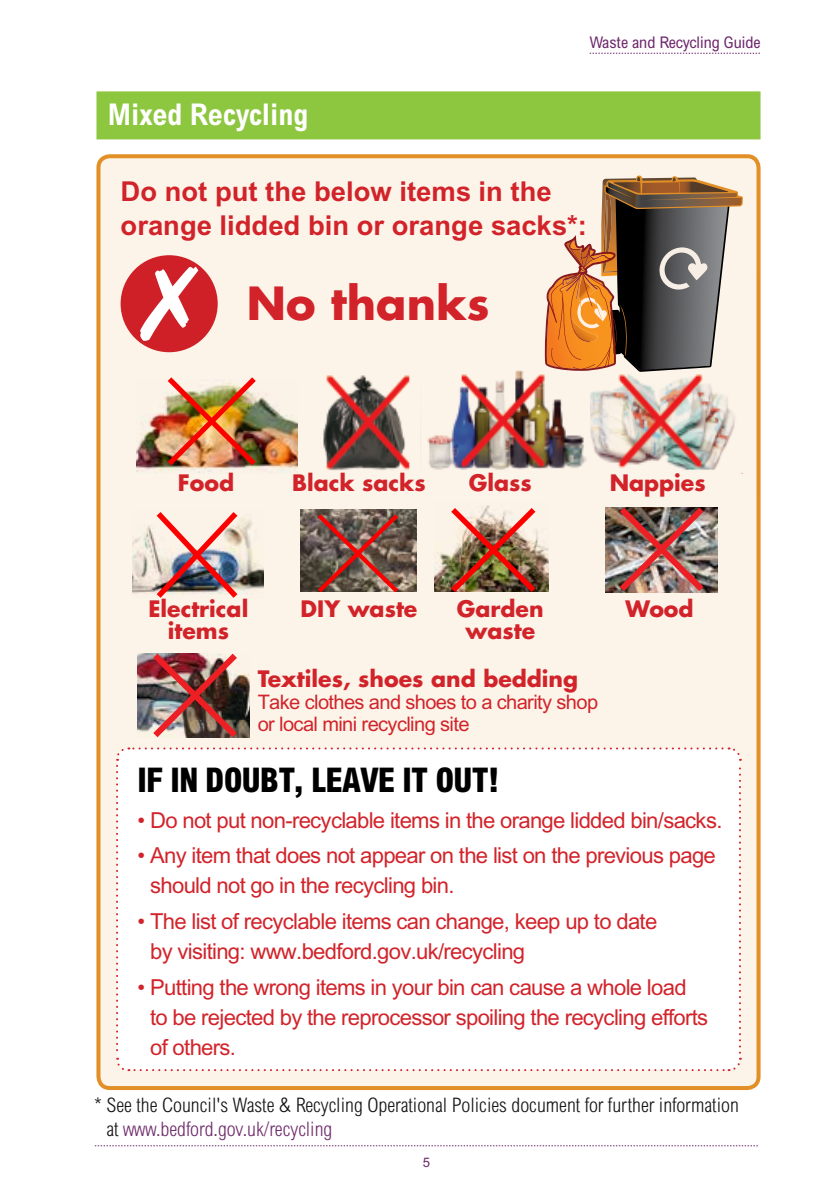
<style>
.page{position:relative;width:840px;height:1191px;background:#fff}
.page>*{position:absolute;margin:0;border:0;box-sizing:border-box;transform-origin:0 0}
.t1{font:700 44.4px "Futura";color:#d2232a}
.t2{font:800 condensed 34px "Arial";letter-spacing:-.02em;color:#000}
.t3{font:700 condensed 30px "Arial";color:#fff}
.t4{font:700 27.4px/34px "Arial";color:#d2232a}
.t5{font:22px/30px "Arial";letter-spacing:-.03em;color:#d2232a}
.t6{font:700 22px/22px "Futura";color:#d2232a;text-align:center}
.t7{font:300 condensed 20px/24px "Arial";color:#141414}
.t8{font:20px/22px "Arial";letter-spacing:-.03em;color:#d2232a}
.t9{font:condensed 16px "Arial";color:#6d276a}
.t10{font:13.2px "Arial";color:#6d276a}
.s1{color:#6f2b6b}
</style>
<div class="page">
<svg style="left:95px;top:1145px;width:662px;height:1px"></svg>
<svg style="left:589px;top:53px;width:170px;height:1px"></svg>
<div style="left:98px;top:156px;width:660px;height:931px;background:#fcf4e9;border-radius:11px"></div>
<img style="left:605px;top:508px;width:112px;height:84px">
<div style="left:96px;top:154px;width:664px;height:936px;border:4px solid #e28f26;border-radius:11px"></div>
<div style="left:120px;top:255px;width:97px;height:97px;background:#cf2027;border-radius:50%"></div>
<svg style="left:140px;top:266px;width:58px;height:75px"></svg>
<svg style="left:544px;top:175px;width:198px;height:196px"></svg>
<div style="left:96px;top:91px;width:664px;height:48px;background:#8dc63f"></div>
<img style="left:136px;top:393px;width:161px;height:80px">
<img style="left:590px;top:371px;width:152px;height:103px">
<img style="left:323px;top:366px;width:266px;height:104px">
<img style="left:162px;top:377px;width:99px;height:94px">
<img style="left:300px;top:509px;width:116px;height:82px">
<img style="left:313px;top:510px;width:89px;height:81px">
<img style="left:434px;top:540px;width:114px;height:51px">
<img style="left:445px;top:505px;width:96px;height:86px">
<img style="left:133px;top:517px;width:130px;height:77px">
<img style="left:151px;top:512px;width:92px;height:86px">
<img style="left:613px;top:507px;width:96px;height:86px">
<svg style="left:116px;top:653px;width:625px;height:419px"></svg>
<h3 class="t3" style="left:108px;top:97px;width:202px">Mixed Recycling</h3>
<p class="t9" style="left:589px;top:33px;width:172px">Waste and Recycling Guide</p>
<p class="t4" style="left:120px;top:174px;width:467px">Do not put the below items in the orange lidded bin or orange sacks*:</p>
<h1 class="t1" style="left:247px;top:274px;width:244px">No thanks</h1>
<p class="t6" style="left:178px;top:472px;width:58px">Food</p>
<p class="t6" style="left:292px;top:472px;width:135px">Black sacks</p>
<p class="t6" style="left:468px;top:472px;width:64px">Glass</p>
<p class="t6" style="left:609px;top:472px;width:97px">Nappies</p>
<p class="t6" style="left:148px;top:597px;width:101px">Electrical items</p>
<p class="t6" style="left:300px;top:597px;width:118px">DIY waste</p>
<p class="t6" style="left:456px;top:597px;width:88px">Garden waste</p>
<p class="t6" style="left:257px;top:667px;width:322px">Textiles, shoes and bedding</p>
<p class="t8" style="left:257px;top:690px;width:342px">Take clothes and shoes to a charity shop or local mini recycling site</p>
<p class="t6" style="left:625px;top:597px;width:69px">Wood</p>
<h2 class="t2" style="left:137px;top:759px;width:363px">IF IN DOUBT, LEAVE IT OUT!</h2>
<p class="t5" style="left:137px;top:805px;width:586px">• Do not put non-recyclable items in the orange lidded bin/sacks.</p>
<p class="t5" style="left:150px;top:840px;width:567px;text-indent:-12px">• Any item that does not appear on the list on the previous page should not go in the recycling bin.</p>
<p class="t5" style="left:150px;top:906px;width:508px;text-indent:-12px">• The list of recyclable items can change, keep up to date by visiting: www.bedford.gov.uk/recycling</p>
<p class="t5" style="left:150px;top:972px;width:559px;text-indent:-12px">• Putting the wrong items in your bin can cause a whole load to be rejected by the reprocessor spoiling the recycling efforts of others.</p>
<p class="t7" style="left:106px;top:1093px;width:633px;text-indent:-12px">* See the Council's Waste &amp; Recycling Operational Policies document for further information at <span class="s1">www.bedford.gov.uk/recycling</span></p>
<p class="t10" style="left:422px;top:1154px;width:9px">5</p>
</div>
